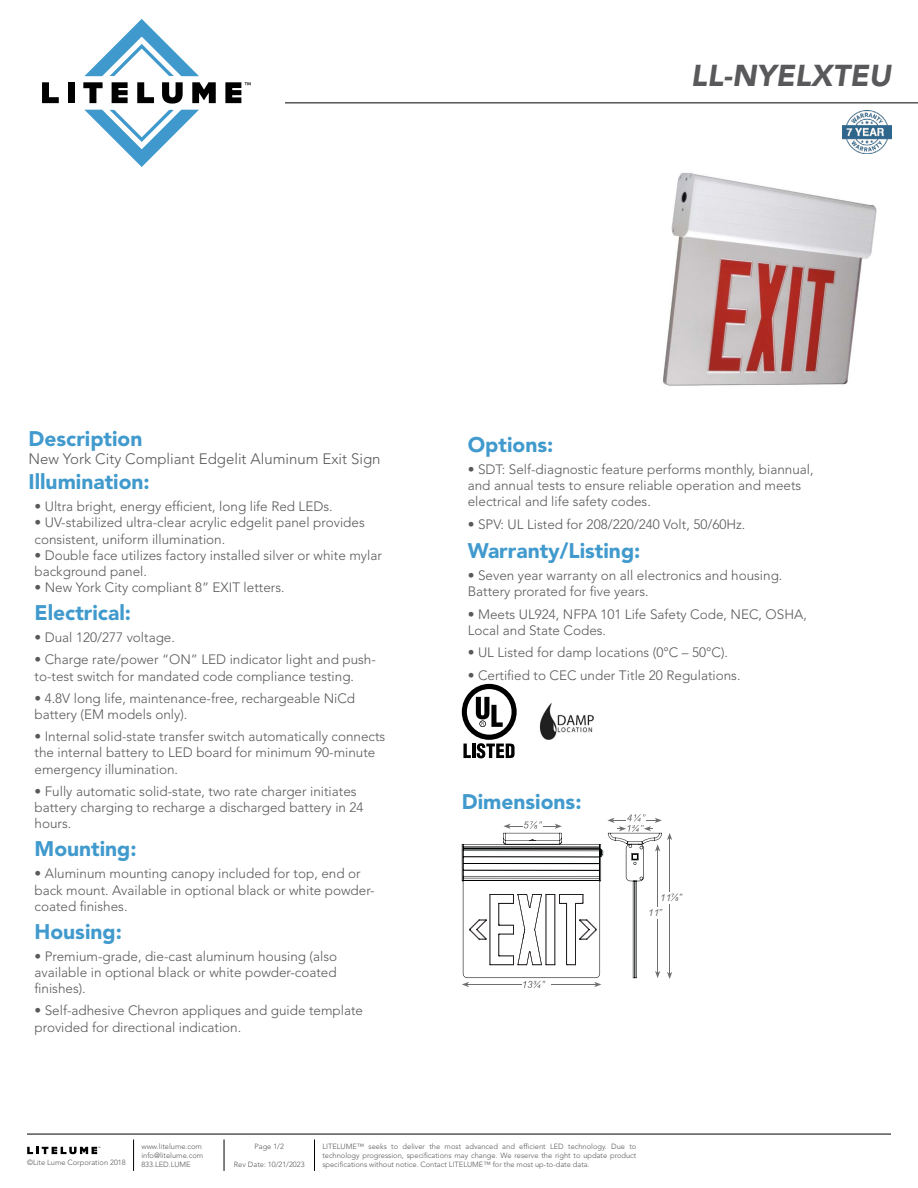
<style>
.page{position:relative;width:918px;height:1188px;background:#fff}
.page>*{position:absolute;margin:0;border:0;box-sizing:border-box;transform-origin:0 0}
.t1{font:italic 900 30px "Avenir LT Std";color:#59595c}
.t2{font:900 21px "Avenir LT Std";color:#419acd}
.t3{font:300 15px "Avenir LT Std";color:#59595c}
.t4{font:300 13.5px/16.2px "Avenir LT Std";color:#59595c}
.t5{font:italic 9.75px "Arial";color:#6e6e70}
.t6{font:300 7.5px/9px "Avenir LT Std";color:#59595c;text-align:justify}
</style>
<div class="page">
<hr style="left:27px;top:1134px;width:864px;height:1px;background:#000">
<hr style="left:285px;top:103px;width:633px;height:1px;background:#000">
<hr style="left:133px;top:1140px;width:1px;height:31px;background:#000">
<hr style="left:224px;top:1140px;width:1px;height:31px;background:#000">
<hr style="left:314px;top:1140px;width:1px;height:31px;background:#000">
<svg style="left:27px;top:1147px;width:73px;height:7px"></svg>
<svg style="left:42px;top:82px;width:17px;height:21px"></svg>
<div style="left:68px;top:82px;width:7px;height:21px;background:#000"></div>
<svg style="left:83px;top:82px;width:20px;height:21px"></svg>
<svg style="left:112px;top:82px;width:16px;height:21px"></svg>
<svg style="left:137px;top:82px;width:17px;height:21px"></svg>
<svg style="left:162px;top:82px;width:21px;height:22px"></svg>
<svg style="left:192px;top:82px;width:24px;height:21px"></svg>
<svg style="left:84px;top:19px;width:115px;height:57px"></svg>
<svg style="left:85px;top:110px;width:114px;height:57px"></svg>
<svg style="left:225px;top:82px;width:26px;height:21px"></svg>
<svg style="left:462px;top:684px;width:55px;height:74px"></svg>
<img style="left:539px;top:703px;width:55px;height:37px">
<svg style="left:462px;top:814px;width:221px;height:174px"></svg>
<img style="left:663px;top:173px;width:214px;height:213px">
<img style="left:842px;top:110px;width:49px;height:43px">
<h1 class="t1" style="left:691px;top:57px;width:202px">LL-NYELXTEU</h1>
<h2 class="t2" style="left:29px;top:426px;width:115px">Description</h2>
<p class="t3" style="left:29px;top:450px;width:354px">New York City Compliant Edgelit Aluminum Exit Sign</p>
<h2 class="t2" style="left:29px;top:469px;width:123px">Illumination:</h2>
<p class="t4" style="left:35px;top:498px;width:300px">• Ultra bright, energy efficient, long life Red LEDs.</p>
<p class="t4" style="left:35px;top:515px;width:332px">• UV-stabilized ultra-clear acrylic edgelit panel provides consistent, uniform illumination.</p>
<p class="t4" style="left:35px;top:547px;width:349px">• Double face utilizes factory installed silver or white mylar background panel.</p>
<p class="t4" style="left:35px;top:579px;width:252px">• New York City compliant 8” EXIT letters.</p>
<h2 class="t2" style="left:35px;top:600px;width:98px">Electrical:</h2>
<p class="t4" style="left:35px;top:630px;width:142px">• Dual 120/277 voltage.</p>
<p class="t4" style="left:35px;top:652px;width:343px">• Charge rate/power “ON” LED indicator light and push&shy;to-test switch for mandated code compliance testing.</p>
<p class="t4" style="left:35px;top:690px;width:322px">• 4.8V long life, maintenance-free, rechargeable NiCd battery (EM models only).</p>
<p class="t4" style="left:35px;top:729px;width:352px">• Internal solid-state transfer switch automatically connects the internal battery to LED board for minimum 90-minute emergency illumination.</p>
<p class="t4" style="left:35px;top:783px;width:331px">• Fully automatic solid-state, two rate charger initiates battery charging to recharge a discharged battery in 24 hours.</p>
<h2 class="t2" style="left:35px;top:836px;width:104px">Mounting:</h2>
<p class="t4" style="left:35px;top:866px;width:342px">• Aluminum mounting canopy included for top, end or back mount. Available in optional black or white powder&shy;coated finishes.</p>
<h2 class="t2" style="left:35px;top:919px;width:89px">Housing:</h2>
<p class="t4" style="left:35px;top:948px;width:304px;text-align:justify">• Premium-grade, die-cast aluminum housing (also available in optional black or white powder-coated finishes).</p>
<p class="t4" style="left:35px;top:1003px;width:330px">• Self-adhesive Chevron appliques and guide template provided for directional indication.</p>
<h2 class="t2" style="left:468px;top:432px;width:87px">Options:</h2>
<p class="t4" style="left:468px;top:461px;width:347px">• SDT: Self-diagnostic feature performs monthly, biannual, and annual tests to ensure reliable operation and meets electrical and life safety codes.</p>
<p class="t4" style="left:468px;top:516px;width:279px">• SPV: UL Listed for 208/220/240 Volt, 50/60Hz.</p>
<h2 class="t2" style="left:468px;top:538px;width:174px">Warranty/Listing:</h2>
<p class="t4" style="left:468px;top:567px;width:316px">• Seven year warranty on all electronics and housing.<br>Battery prorated for five years.</p>
<p class="t4" style="left:468px;top:606px;width:341px">• Meets UL924, NFPA 101 Life Safety Code, NEC, OSHA,<br>Local and State Codes.</p>
<p class="t4" style="left:468px;top:644px;width:262px">• UL Listed for damp locations (0°C – 50°C).</p>
<p class="t4" style="left:468px;top:667px;width:274px">• Certified to CEC under Title 20 Regulations.</p>
<h2 class="t2" style="left:462px;top:789px;width:121px">Dimensions:</h2>
<p class="t5" style="left:660px;top:891px;width:12px">11</p>
<p class="t5" style="left:648px;top:906px;width:15px">11”</p>
<p class="t6" style="left:141px;top:1142px;width:63px;text-align:left">www.litelume.com info@litelume.com<br>833.LED.LUME</p>
<p class="t6" style="left:255px;top:1142px;width:31px">Page 1/2</p>
<p class="t6" style="left:27px;top:1158px;width:100px">©Lite Lume Corporation 2018</p>
<p class="t6" style="left:234px;top:1160px;width:72px">Rev Date: 10/21/2023</p>
<p class="t6" style="left:322px;top:1142px;width:316px">LITELUME™ seeks to deliver the most advanced and efficient LED technology. Due to technology progression, specifications may change. We reserve the right to update product specifications without notice. Contact LITELUME™ for the most up-to-date data.</p>
</div>
